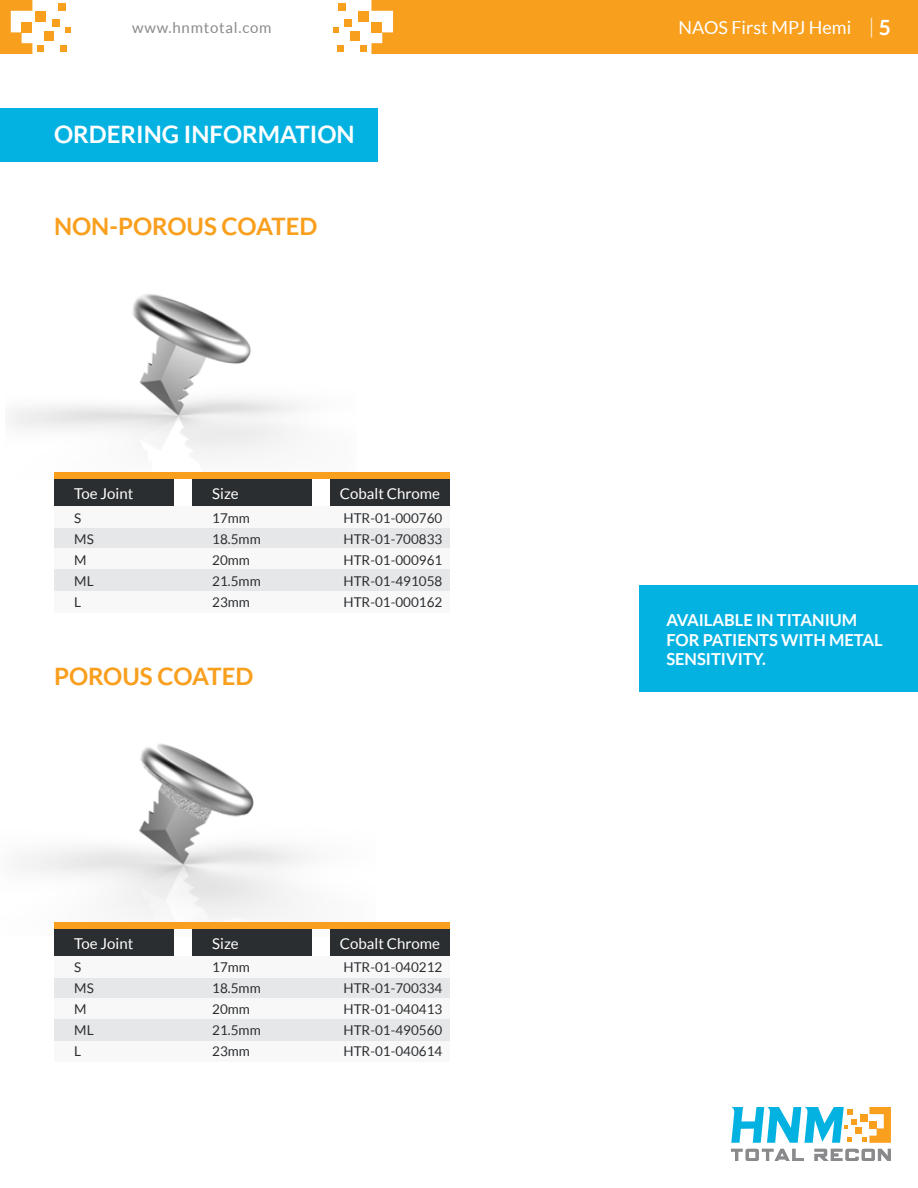
<style>
.page{position:relative;width:918px;height:1188px;background:#fff}
.page>*{position:absolute;margin:0;border:0;box-sizing:border-box;transform-origin:0 0}
.t1{font:700 24px "Lato";color:#f99f1e}
.t2{font:700 24px "Lato";color:#fff}
.t3{font:18px "Lato";color:#fff}
.t4{font:700 16.5px/19.8px "Lato";color:#fff}
.t5{font:15px "Lato";color:#fff}
.t6{font:15px "Lato";letter-spacing:.05em;color:#8a8a8d}
.t7{font:13.5px/21px "Lato";color:#2b2e30}
.s1{font-weight:300;font-size:21px}
.s2{font-weight:700;font-size:21px}
</style>
<div class="page">
<svg style="left:371px;top:0;width:28px;height:54px"></svg>
<div style="left:358px;top:11px;width:10px;height:11px;background:#f99f1e"></div>
<div style="left:350px;top:31px;width:9px;height:10px;background:#f99f1e"></div>
<div style="left:344px;top:19px;width:8px;height:7px;background:#f99f1e"></div>
<svg style="left:333px;top:27px;width:5px;height:6px"></svg>
<div style="left:337px;top:45px;width:7px;height:7px;background:#f99f1e"></div>
<div style="left:338px;top:3px;width:8px;height:8px;background:#f99f1e"></div>
<div style="left:361px;top:45px;width:6px;height:7px;background:#f99f1e"></div>
<svg style="left:0;top:0;width:32px;height:54px"></svg>
<div style="left:35px;top:11px;width:11px;height:11px;background:#f99f1e"></div>
<div style="left:45px;top:31px;width:9px;height:10px;background:#f99f1e"></div>
<div style="left:52px;top:19px;width:7px;height:7px;background:#f99f1e"></div>
<svg style="left:65px;top:27px;width:6px;height:6px"></svg>
<div style="left:60px;top:45px;width:7px;height:7px;background:#f99f1e"></div>
<div style="left:58px;top:3px;width:8px;height:8px;background:#f99f1e"></div>
<div style="left:37px;top:45px;width:6px;height:7px;background:#f99f1e"></div>
<div style="left:399px;top:0;width:519px;height:54px;background:#f99f1e"></div>
<svg style="left:731px;top:1149px;width:73px;height:12px"></svg>
<svg style="left:815px;top:1149px;width:76px;height:12px"></svg>
<svg style="left:731px;top:1107px;width:160px;height:36px"></svg>
<svg style="left:10px;top:294px;width:287px;height:161px"></svg>
<svg style="left:18px;top:743px;width:288px;height:178px"></svg>
<div style="left:0;top:108px;width:378px;height:54px;background:#04b2e2"></div>
<div style="left:54px;top:479px;width:120px;height:27px;background:#2b2e30"></div>
<div style="left:192px;top:479px;width:120px;height:27px;background:#2b2e30"></div>
<div style="left:330px;top:479px;width:120px;height:27px;background:#2b2e30"></div>
<div style="left:54px;top:472px;width:396px;height:7px;background:#f99f1e"></div>
<div style="left:54px;top:527px;width:396px;height:22px;background:#e6e7e8"></div>
<div style="left:54px;top:506px;width:396px;height:21px;background:#f8f8f9"></div>
<div style="left:54px;top:591px;width:396px;height:21px;background:#f8f8f9"></div>
<div style="left:54px;top:549px;width:396px;height:21px;background:#f8f8f9"></div>
<div style="left:54px;top:570px;width:396px;height:21px;background:#e6e7e8"></div>
<div style="left:54px;top:929px;width:120px;height:27px;background:#2b2e30"></div>
<div style="left:192px;top:929px;width:120px;height:27px;background:#2b2e30"></div>
<div style="left:330px;top:929px;width:120px;height:27px;background:#2b2e30"></div>
<div style="left:54px;top:977px;width:396px;height:21px;background:#e6e7e8"></div>
<div style="left:54px;top:956px;width:396px;height:21px;background:#f8f8f9"></div>
<div style="left:54px;top:1041px;width:396px;height:21px;background:#f8f8f9"></div>
<div style="left:54px;top:998px;width:396px;height:21px;background:#f8f8f9"></div>
<div style="left:54px;top:1019px;width:396px;height:22px;background:#e6e7e8"></div>
<div style="left:54px;top:922px;width:396px;height:7px;background:#f99f1e"></div>
<div style="left:639px;top:586px;width:279px;height:106px;background:#04b2e2"></div>
<p class="t6" style="left:132px;top:19px;width:141px">www.hnmtotal.com</p>
<h2 class="t3" style="left:679px;top:18px;width:214px">NAOS First MPJ Hemi <span class="s1">|</span> <span class="s2">5</span></h2>
<h1 class="t2" style="left:54px;top:121px;width:302px">ORDERING INFORMATION</h1>
<h1 class="t1" style="left:54px;top:213px;width:265px">NON-POROUS COATED</h1>
<p class="t5" style="left:74px;top:485px;width:61px">Toe Joint</p>
<p class="t5" style="left:212px;top:485px;width:28px">Size</p>
<p class="t5" style="left:340px;top:485px;width:102px">Cobalt Chrome</p>
<p class="t7" style="left:74px;top:507px;width:21px">S<br>MS<br>M<br>ML<br>L</p>
<p class="t7" style="left:212px;top:507px;width:50px">17mm<br>18.5mm<br>20mm<br>21.5mm<br>23mm</p>
<p class="t7" style="left:343px;top:507px;width:100px;text-align:justify">HTR-01-000760<br>HTR-01-700833<br>HTR-01-000961<br>HTR-01-491058<br>HTR-01-000162</p>
<h1 class="t1" style="left:54px;top:663px;width:201px">POROUS COATED</h1>
<p class="t5" style="left:74px;top:935px;width:61px">Toe Joint</p>
<p class="t5" style="left:212px;top:935px;width:28px">Size</p>
<p class="t5" style="left:340px;top:935px;width:102px">Cobalt Chrome</p>
<p class="t7" style="left:74px;top:957px;width:21px">S<br>MS<br>M<br>ML<br>L</p>
<p class="t7" style="left:212px;top:957px;width:50px">17mm<br>18.5mm<br>20mm<br>21.5mm<br>23mm</p>
<p class="t7" style="left:343px;top:957px;width:100px;text-align:justify">HTR-01-040212<br>HTR-01-700334<br>HTR-01-040413<br>HTR-01-490560<br>HTR-01-040614</p>
<p class="t4" style="left:666px;top:610px;width:218px">AVAILABLE IN TITANIUM<br>FOR PATIENTS WITH METAL<br>SENSITIVITY.</p>
</div>
